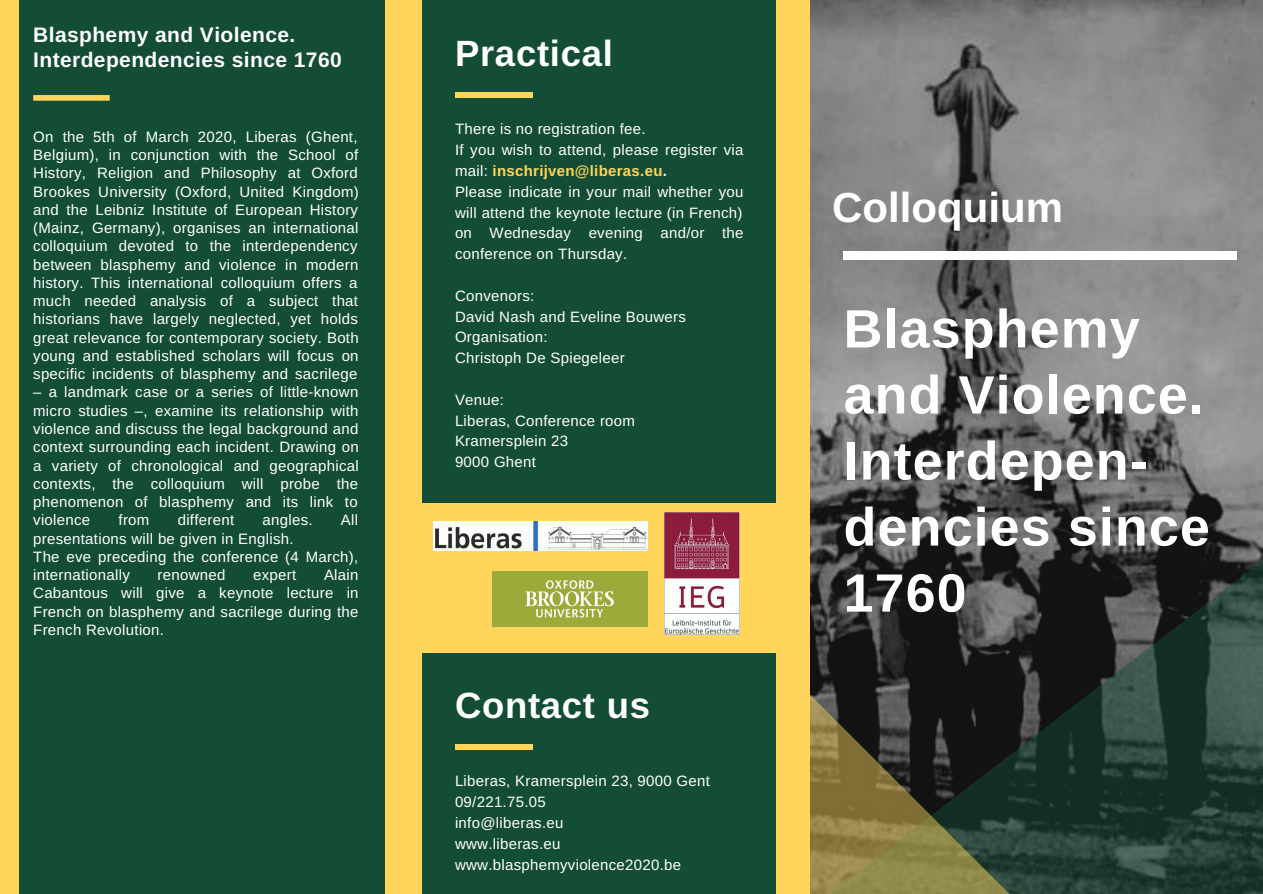
<style>
.page{position:relative;width:1263px;height:894px;background:#fff}
.page>*{position:absolute;margin:0;border:0;box-sizing:border-box;transform-origin:0 0}
.t1{font:700 53.85px/66px "Arimo";letter-spacing:.02em;color:#fff}
.t2{font:700 42px "Arimo";color:#fff}
.t3{font:700 36.45px "Arimo";letter-spacing:.02em;color:#fff}
.t4{font:700 21px/25.2px "Arimo";letter-spacing:.02em;color:#fff}
.t5{font:15px/18.3px "Arimo";letter-spacing:.02em;color:#fff}
.s1{font-weight:700;color:#ffd65b}
.s2{font-weight:700}
</style>
<div class="page">
<div style="left:0;top:0;width:1263px;height:893px;background:#ffd65b"></div>
<img style="left:810px;top:0;width:453px;height:519px">
<div style="left:423px;top:652px;width:353px;height:241px;background:#134d35"></div>
<div style="left:455px;top:743px;width:78px;height:6px;background:#ffd65b"></div>
<div style="left:843px;top:251px;width:394px;height:9px;background:#fff"></div>
<div style="left:20px;top:0;width:365px;height:893px;background:#134d35"></div>
<img style="left:434px;top:521px;width:213px;height:29px">
<img style="left:492px;top:571px;width:155px;height:55px">
<img style="left:664px;top:512px;width:76px;height:121px">
<svg style="left:810px;top:519px;width:453px;height:374px"></svg>
<svg style="left:810px;top:679px;width:380px;height:214px"></svg>
<div style="left:423px;top:0;width:353px;height:503px;background:#134d35"></div>
<div style="left:455px;top:92px;width:78px;height:6px;background:#ffd65b"></div>
<svg style="left:33px;top:95px;width:77px;height:6px"></svg>
<h3 class="t4" style="left:33px;top:22px;width:310px">Blasphemy and Violence.<br>Interdependencies since 1760</h3>
<p class="t5" style="left:33px;top:127px;width:327px;text-align:justify">On the 5th of March 2020, Liberas (Ghent, Belgium), in conjunction with the School of History, Religion and Philosophy at Oxford Brookes University (Oxford, United Kingdom) and the Leibniz Institute of European History (Mainz, Germany), organises an international colloquium devoted to the interdependency between blasphemy and violence in modern history. This international colloquium offers a much needed analysis of a subject that historians have largely neglected, yet holds great relevance for contemporary society. Both young and established scholars will focus on specific incidents of blasphemy and sacrilege</p>
<p class="t5" style="left:33px;top:383px;width:327px;text-align:justify">– a landmark case or a series of little-known micro studies –, examine its relationship with violence and discuss the legal background and context surrounding each incident. Drawing on a variety of chronological and geographical contexts, the colloquium will probe the phenomenon of blasphemy and its link to violence</p>
<p class="t5" style="left:119px;top:511px;width:32px">from</p>
<p class="t5" style="left:178px;top:511px;width:58px">different</p>
<p class="t5" style="left:263px;top:511px;width:52px">angles.</p>
<p class="t5" style="left:341px;top:511px;width:19px">All</p>
<p class="t5" style="left:33px;top:529px;width:327px">presentations will be given in English.<br>The eve preceding the conference (4 March), internationally</p>
<p class="t5" style="left:33px;top:565px;width:327px;text-align:justify;text-indent:291px">Alain Cabantous will give a keynote lecture in French on blasphemy and sacrilege during the French Revolution.</p>
<p class="t5" style="left:158px;top:565px;width:69px">renowned</p>
<p class="t5" style="left:253px;top:565px;width:45px">expert</p>
<h3 class="t3" style="left:455px;top:33px;width:159px">Practical</h3>
<p class="t5" style="left:455px;top:119px;width:290px;line-height:20.9px">There is no registration fee.<br>If you wish to attend, please register via mail: <span class="s1">inschrijven@liberas.eu</span><span class="s2">.<br></span>Please indicate in your mail whether you will attend the keynote lecture (in French) on Wednesday evening and/or the conference on Thursday.</p>
<p class="t5" style="left:455px;top:285px;width:232px;line-height:20.9px">Convenors:<br>David Nash and Eveline Bouwers<br>Organisation:<br>Christoph De Spiegeleer</p>
<p class="t5" style="left:455px;top:389px;width:182px;line-height:20.9px">Venue:<br>Liberas, Conference room<br>Kramersplein 23<br>9000 Ghent</p>
<h3 class="t3" style="left:455px;top:684px;width:196px">Contact us</h3>
<p class="t5" style="left:455px;top:770px;width:256px;line-height:20.9px">Liberas, Kramersplein 23, 9000 Gent<br>09/221.75.05<br>info@liberas.eu<br>www.liberas.eu www.blasphemyviolence2020.be</p>
<h2 class="t2" style="left:832px;top:184px;width:232px">Colloquium</h2>
<h1 class="t1" style="left:843px;top:296px;width:368px">Blasphemy and Violence.<br>Interdepen&shy;dencies since<br>1760</h1>
</div>
